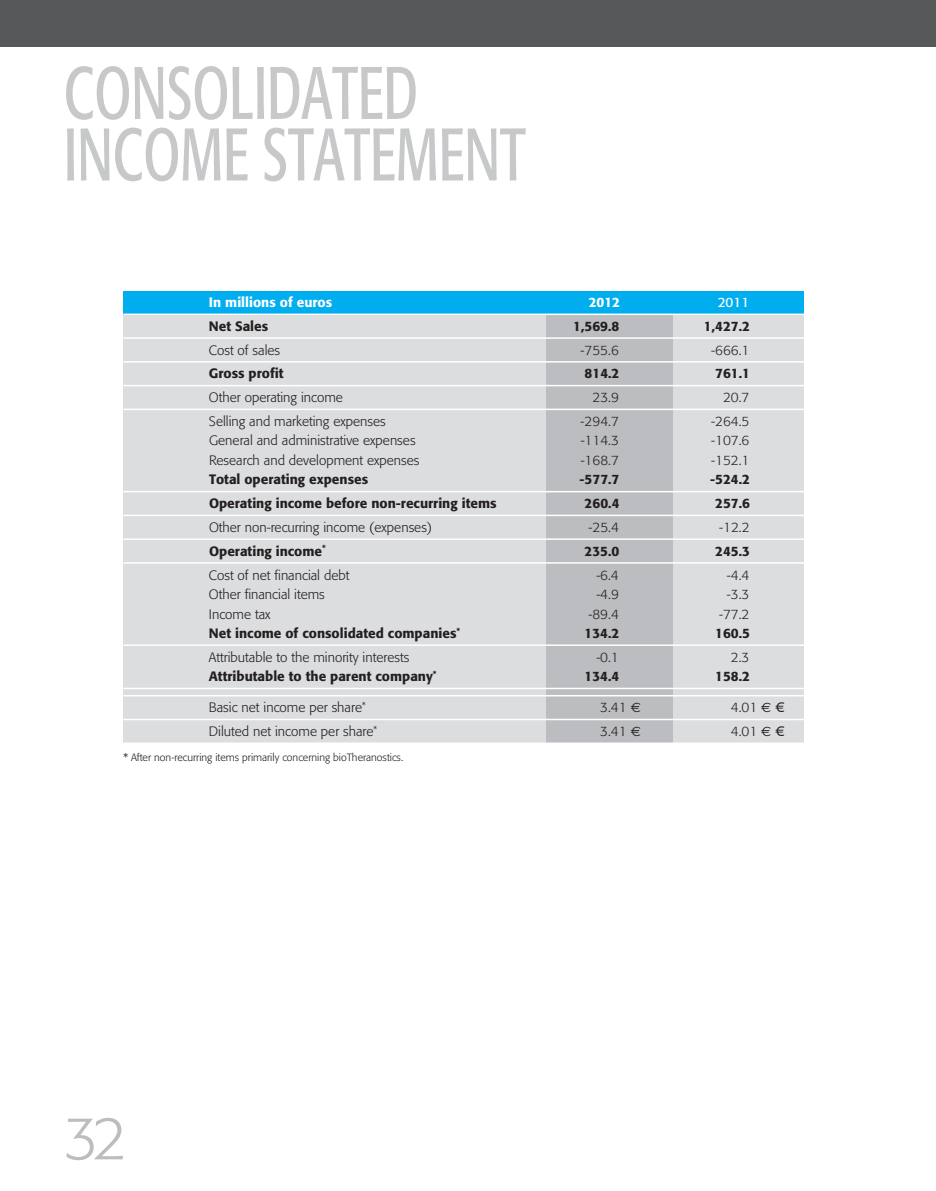
<style>
.page{position:relative;width:936px;height:1191px;background:#fff}
.page>*{position:absolute;margin:0;border:0;box-sizing:border-box;transform-origin:0 0}
.t1{font:condensed 73.5px/61.5px "Formata";color:#c7c8ca;scale:.8 1}
.t2{font:300 60px "Formata";color:#bcbdc0}
.t3{font:300 13.5px "Formata";color:#231f20}
.t4{font:500 13.5px "Formata";color:#231f20}
.t5{font:500 13.5px "Formata";color:#fff}
.t6{font:13.5px "Formata";color:#fff}
.t7{font:300 10.5px "Formata";color:#231f20}
.s1{font-family:"Euro Sans";font-weight:400}
</style>
<div class="page">
<div style="left:123px;top:291px;width:681px;height:452px;background:#dcdddf"></div>
<div style="left:546px;top:291px;width:126px;height:452px;background:#bcbdc0"></div>
<div style="left:123px;top:291px;width:681px;height:24px;background:#00aeef"></div>
<hr style="left:123px;top:313px;width:681px;height:2px;background:#fff">
<hr style="left:123px;top:337px;width:681px;height:2px;background:#fff">
<hr style="left:123px;top:361px;width:681px;height:1px;background:#fff">
<hr style="left:123px;top:385px;width:681px;height:1px;background:#fff">
<hr style="left:123px;top:408px;width:681px;height:2px;background:#fff">
<hr style="left:123px;top:491px;width:681px;height:1px;background:#fff">
<hr style="left:123px;top:514px;width:681px;height:2px;background:#fff">
<hr style="left:123px;top:538px;width:681px;height:2px;background:#fff">
<hr style="left:123px;top:562px;width:681px;height:1px;background:#fff">
<hr style="left:123px;top:644px;width:681px;height:2px;background:#fff">
<hr style="left:123px;top:687px;width:681px;height:2px;background:#fff">
<hr style="left:123px;top:695px;width:681px;height:1px;background:#fff">
<hr style="left:123px;top:718px;width:681px;height:2px;background:#fff">
<hr style="left:123px;top:742px;width:681px;height:2px;background:#fff">
<div style="left:0;top:0;width:935px;height:47px;background:#57585a"></div>
<h1 class="t1" style="left:64px;top:63px;width:37px">CONSOLI</h1>
<h1 class="t1" style="left:64px;top:63px;width:444px;text-indent:203px">DATED<br>INCOMESTATE</h1>
<h1 class="t1" style="left:396px;top:124px;width:90px">MENT</h1>
<p class="t5" style="left:209px;top:294px;width:125px">In millions of euros</p>
<p class="t5" style="left:588px;top:294px;width:33px">2012</p>
<p class="t6" style="left:717px;top:294px;width:33px">2011</p>
<p class="t4" style="left:209px;top:318px;width:61px">Net Sales</p>
<p class="t4" style="left:573px;top:318px;width:48px">1,569.8</p>
<p class="t4" style="left:703px;top:318px;width:48px">1,427.2</p>
<p class="t3" style="left:209px;top:342px;width:73px">Cost of sales</p>
<p class="t3" style="left:580px;top:342px;width:40px">-755.6</p>
<p class="t3" style="left:711px;top:342px;width:40px">-666.1</p>
<p class="t4" style="left:209px;top:365px;width:76px">Gross profit</p>
<p class="t4" style="left:584px;top:365px;width:36px">814.2</p>
<p class="t4" style="left:715px;top:365px;width:36px">761.1</p>
<p class="t3" style="left:209px;top:389px;width:135px">Other operating income</p>
<p class="t3" style="left:592px;top:389px;width:28px">23.9</p>
<p class="t3" style="left:723px;top:389px;width:28px">20.7</p>
<p class="t3" style="left:209px;top:413px;width:178px">Selling and marketing expenses</p>
<p class="t3" style="left:580px;top:413px;width:40px">-294.7</p>
<p class="t3" style="left:711px;top:413px;width:40px">-264.5</p>
<p class="t3" style="left:209px;top:433px;width:208px">General and administrative expenses</p>
<p class="t3" style="left:580px;top:433px;width:40px">-114.3</p>
<p class="t3" style="left:711px;top:433px;width:40px">-107.6</p>
<p class="t3" style="left:209px;top:452px;width:212px">Research and development expenses</p>
<p class="t3" style="left:580px;top:452px;width:40px">-168.7</p>
<p class="t3" style="left:711px;top:452px;width:40px">-152.1</p>
<p class="t4" style="left:209px;top:471px;width:161px">Total operating expenses</p>
<p class="t4" style="left:579px;top:471px;width:41px">-577.7</p>
<p class="t4" style="left:710px;top:471px;width:41px">-524.2</p>
<p class="t4" style="left:209px;top:495px;width:289px">Operating income before non-recurring items</p>
<p class="t4" style="left:584px;top:495px;width:36px">260.4</p>
<p class="t4" style="left:715px;top:495px;width:36px">257.6</p>
<p class="t3" style="left:209px;top:519px;width:225px">Other non-recurring income (expenses)</p>
<p class="t3" style="left:588px;top:519px;width:32px">-25.4</p>
<p class="t3" style="left:719px;top:519px;width:32px">-12.2</p>
<p class="t4" style="left:209px;top:542px;width:118px">Operating income<sup>*</sup></p>
<p class="t4" style="left:584px;top:543px;width:36px">235.0</p>
<p class="t4" style="left:715px;top:543px;width:36px">245.3</p>
<p class="t3" style="left:209px;top:567px;width:142px">Cost of net financial debt</p>
<p class="t3" style="left:596px;top:567px;width:24px">-6.4</p>
<p class="t3" style="left:727px;top:567px;width:24px">-4.4</p>
<p class="t3" style="left:209px;top:586px;width:117px">Other financial items</p>
<p class="t3" style="left:596px;top:586px;width:24px">-4.9</p>
<p class="t3" style="left:727px;top:586px;width:24px">-3.3</p>
<p class="t3" style="left:209px;top:606px;width:63px">Income tax</p>
<p class="t3" style="left:588px;top:606px;width:32px">-89.4</p>
<p class="t3" style="left:719px;top:606px;width:32px">-77.2</p>
<p class="t4" style="left:209px;top:625px;width:253px">Net income of consolidated companies<sup>*</sup></p>
<p class="t4" style="left:584px;top:625px;width:36px">134.2</p>
<p class="t4" style="left:715px;top:625px;width:36px">160.5</p>
<p class="t3" style="left:209px;top:649px;width:202px">Attributable to the minority interests</p>
<p class="t3" style="left:596px;top:649px;width:24px">-0.1</p>
<p class="t3" style="left:730px;top:649px;width:20px">2.3</p>
<p class="t4" style="left:209px;top:668px;width:229px">Attributable to the parent company<sup>*</sup></p>
<p class="t4" style="left:584px;top:668px;width:36px">134.4</p>
<p class="t4" style="left:715px;top:668px;width:36px">158.2</p>
<p class="t3" style="left:209px;top:699px;width:158px">Basic net income per share<sup>*</sup></p>
<p class="t3" style="left:600px;top:699px;width:42px">3.41 <span class="s1">E</span></p>
<p class="t3" style="left:730px;top:699px;width:50px">4.01 <span class="s1">E</span> €</p>
<p class="t3" style="left:209px;top:723px;width:170px">Diluted net income per share<sup>*</sup></p>
<p class="t3" style="left:600px;top:723px;width:42px">3.41 <span class="s1">E</span></p>
<p class="t3" style="left:730px;top:723px;width:42px">4.01 <span class="s1">E</span></p>
<p class="t7" style="left:123px;top:750px;width:281px">* After non-recurring items primarily concerning bioTheranostics.</p>
<h2 class="t2" style="left:64px;top:1103px;width:65px">32</h2>
</div>
